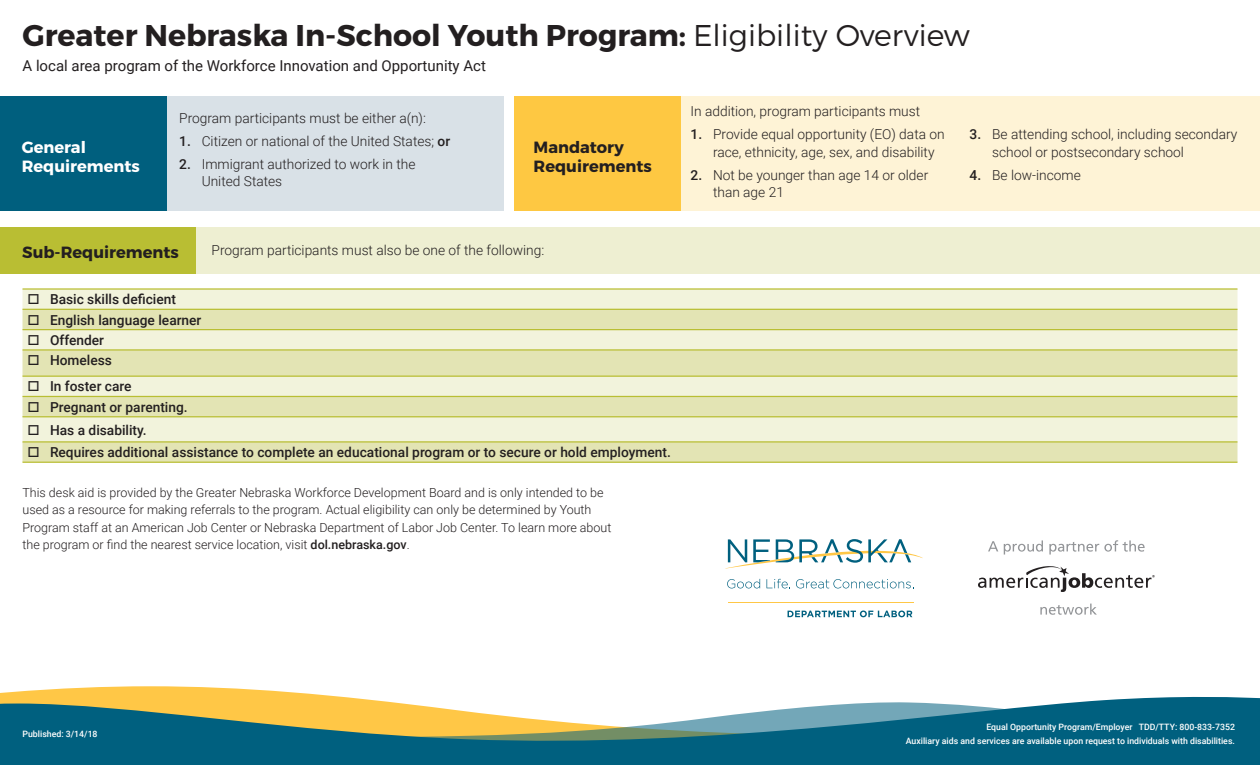
<style>
.page{position:relative;width:1260px;height:765px;background:#fff}
.page>*{position:absolute;margin:0;border:0;box-sizing:border-box;transform-origin:0 0}
.t1{font:700 30px "Montserrat";color:#231f20}
.t2{font:700 16.25px/19.5px "Montserrat";color:#231f20}
.t3{font:700 16.25px/19.5px "Montserrat";color:#fff}
.t4{font:15px "Roboto";color:#231f20}
.Body_Copy_2{font:300 13.75px/17.5px "Roboto";color:#231f20}
.t5{font:500 13.75px "Roboto";color:#231f20}
.t6{font:300 12.5px/17.5px "Roboto";color:#231f20}
.t7{font:500 8.75px "Roboto";color:#fff}
.s1{font-weight:300}
.s2{font-weight:500}
</style>
<div class="page">
<div style="left:113px;top:96px;width:391px;height:114px;background:#d9e1e7"></div>
<div style="left:680px;top:96px;width:579px;height:114px;background:#fef3d6"></div>
<div style="left:0;top:96px;width:166px;height:114px;background:#005f7e"></div>
<div style="left:514px;top:96px;width:167px;height:114px;background:#fec842"></div>
<div style="left:0;top:227px;width:200px;height:46px;background:#b9be33"></div>
<div style="left:196px;top:227px;width:1064px;height:46px;background:#eeefd2"></div>
<svg style="left:0;top:686px;width:322px;height:9px;fill:#ffc746"></svg>
<svg style="left:0;top:695px;width:1260px;height:70px;background:#518a8b"></svg>
<div style="left:22px;top:290px;width:1216px;height:19px;background:#f2f3dc"></div>
<svg style="left:22px;top:310px;width:1216px;height:152px;background:#e8e9c3"></svg>
<hr style="left:22px;top:309px;width:1216px;height:1px;background:#b9be33">
<hr style="left:22px;top:329px;width:1216px;height:1px;background:#b9be33">
<hr style="left:22px;top:349px;width:1216px;height:2px;background:#b9be33">
<hr style="left:22px;top:376px;width:1216px;height:1px;background:#b9be33">
<hr style="left:22px;top:396px;width:1216px;height:1px;background:#b9be33">
<hr style="left:22px;top:416px;width:1216px;height:1px;background:#b9be33">
<hr style="left:22px;top:441px;width:1216px;height:2px;background:#b9be33">
<hr style="left:22px;top:288px;width:1216px;height:2px;background:#b9be33">
<hr style="left:22px;top:462px;width:1216px;height:1px;background:#b9be33">
<hr style="left:728px;top:602px;width:185px;height:1px;background:#ffc746">
<svg style="left:727px;top:579px;width:33px;height:9px"></svg>
<svg style="left:767px;top:579px;width:23px;height:9px"></svg>
<svg style="left:796px;top:579px;width:118px;height:9px"></svg>
<svg style="left:725px;top:539px;width:198px;height:30px"></svg>
<svg style="left:788px;top:611px;width:124px;height:6px"></svg>
<svg style="left:978px;top:566px;width:177px;height:26px"></svg>
<svg style="left:988px;top:541px;width:10px;height:10px"></svg>
<svg style="left:1004px;top:540px;width:39px;height:15px"></svg>
<svg style="left:1049px;top:540px;width:96px;height:15px"></svg>
<svg style="left:1040px;top:604px;width:57px;height:11px"></svg>
<svg style="left:29px;top:294px;width:10px;height:10px"></svg>
<svg style="left:29px;top:315px;width:10px;height:10px"></svg>
<svg style="left:29px;top:335px;width:10px;height:10px"></svg>
<svg style="left:29px;top:355px;width:10px;height:10px"></svg>
<svg style="left:29px;top:381px;width:10px;height:10px"></svg>
<svg style="left:29px;top:402px;width:10px;height:10px"></svg>
<svg style="left:29px;top:424px;width:10px;height:11px"></svg>
<svg style="left:29px;top:447px;width:10px;height:10px"></svg>
<p class="t1" style="left:22px;top:17px;width:949px">Greater Nebraska In-School Youth Program: <span class="s1">Eligibility Overview</span></p>
<p class="t4" style="left:22px;top:55px;width:465px">A local area program of the Workforce Innovation and Opportunity Act</p>
<p class="t3" style="left:22px;top:138px;width:120px">General<br>Requirements</p>
<p class="Body_Copy_2" style="left:179px;top:108px;width:248px">Program participants must be either a(n):</p>
<p class="Body_Copy_2" style="left:179px;top:132px;width:273px"><span class="s2">1.</span> Citizen or national of the United States; <span class="s2">or</span></p>
<p class="Body_Copy_2" style="left:202px;top:155px;width:215px;text-indent:-22px"><span class="s2">2.</span> Immigrant authorized to work in the<br>United States</p>
<p class="t2" style="left:534px;top:138px;width:120px">Mandatory<br>Requirements</p>
<p class="t2" style="left:22px;top:243px;width:158px">Sub-Requirements</p>
<p class="Body_Copy_2" style="left:212px;top:241px;width:334px">Program participants must also be one of the following:</p>
<p class="t5" style="left:50px;top:290px;width:128px">Basic skills deficient</p>
<p class="t5" style="left:50px;top:310px;width:153px">English language learner</p>
<p class="t5" style="left:50px;top:330px;width:56px">Offender</p>
<p class="t5" style="left:50px;top:351px;width:64px">Homeless</p>
<p class="t5" style="left:50px;top:377px;width:83px">In foster care</p>
<p class="t5" style="left:50px;top:397px;width:139px">Pregnant or parenting.</p>
<p class="t5" style="left:50px;top:420px;width:98px">Has a disability.</p>
<p class="t5" style="left:50px;top:443px;width:622px">Requires additional assistance to complete an educational program or to secure or hold employment.</p>
<p class="t6" style="left:22px;top:483px;width:590px">This desk aid is provided by the Greater Nebraska Workforce Development Board and is only intended to be used as a resource for making referrals to the program. Actual eligibility can only be determined by Youth Program staff at an American Job Center or Nebraska Department of Labor Job Center. To learn more about the program or find the nearest service location, visit <span class="s2">dol.nebraska.gov</span>.</p>
<p class="Body_Copy_2" style="left:691px;top:102px;width:231px">In addition, program participants must</p>
<p class="Body_Copy_2" style="left:713px;top:125px;width:233px;text-indent:-22px"><span class="s2">1.</span> Provide equal opportunity (EO) data on race, ethnicity, age, sex, and disability</p>
<p class="Body_Copy_2" style="left:713px;top:166px;width:217px;text-indent:-22px"><span class="s2">2.</span> Not be younger than age 14 or older than age 21</p>
<p class="Body_Copy_2" style="left:992px;top:125px;width:247px;text-indent:-22px"><span class="s2">3.</span> Be attending school, including secondary school or postsecondary school</p>
<p class="Body_Copy_2" style="left:970px;top:166px;width:113px"><span class="s2">4.</span> Be low-income</p>
<p class="t7" style="left:22px;top:728px;width:77px">Published: 3/14/18</p>
<p class="t7" style="left:986px;top:721px;width:250px">Equal Opportunity Program/Employer TDD/TTY: 800-833-7352</p>
<p class="t7" style="left:906px;top:734px;width:331px">Auxiliary aids and services are available upon request to individuals with disabilities.</p>
</div>
